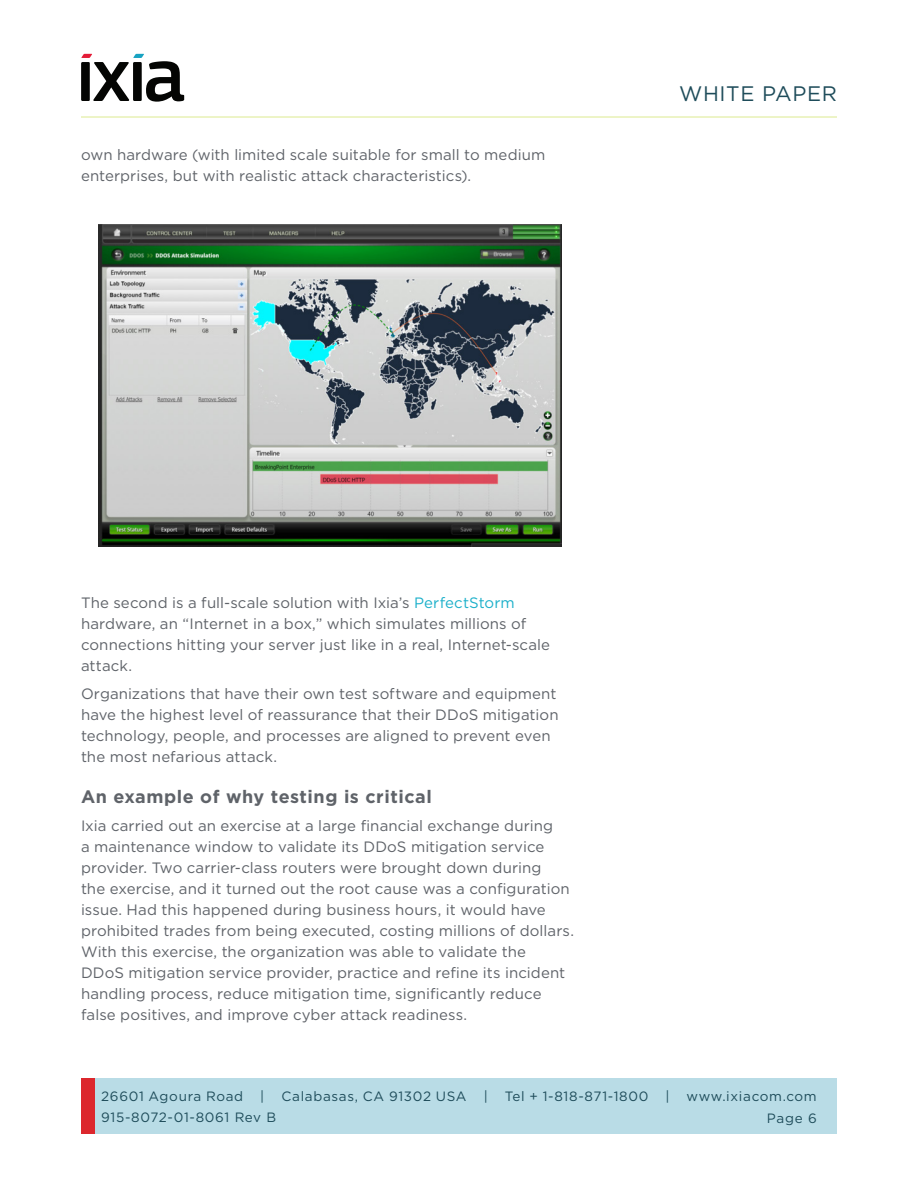
<style>
.page{position:relative;width:918px;height:1188px;background:#fff}
.page>*{position:absolute;margin:0;border:0;box-sizing:border-box;transform-origin:0 0}
.t1{font:21px "Gotham";letter-spacing:.03em;color:#1e4c5a}
.Header_2{font:700 18px "Gotham";letter-spacing:.03em;color:#5f6369}
.Body{font:15px/21px "Gotham";letter-spacing:.005em;color:#5f6369}
.t2{font:13.5px "Gotham";letter-spacing:.05em;color:#1e4c5a}
.s1{color:#1cb0ca}
</style>
<div class="page">
<div style="left:81px;top:1079px;width:756px;height:55px;background:#b9dce6"></div>
<div style="left:81px;top:1079px;width:13px;height:55px;background:#dc272d"></div>
<hr style="left:81px;top:117px;width:756px;height:1px;background:#dcea90">
<svg style="left:81px;top:54px;width:103px;height:48px"></svg>
<img style="left:98px;top:225px;width:464px;height:322px">
<p class="Body" style="left:81px;top:144px;width:466px">own hardware (with limited scale suitable for small to medium enterprises, but with realistic attack characteristics).</p>
<h1 class="t1" style="left:679px;top:80px;width:159px">WHITE PAPER</h1>
<p class="Body" style="left:81px;top:592px;width:471px">The second is a full-scale solution with Ixia’s <span class="s1">PerfectStorm </span>hardware, an “Internet in a box,” which simulates millions of connections hitting your server just like in a real, Internet-scale attack.</p>
<p class="Body" style="left:81px;top:683px;width:479px">Organizations that have their own test software and equipment have the highest level of reassurance that their DDoS mitigation technology, people, and processes are aligned to prevent even the most nefarious attack.</p>
<p class="Header_2" style="left:81px;top:785px;width:352px">An example of why testing is critical</p>
<p class="Body" style="left:81px;top:815px;width:495px">Ixia carried out an exercise at a large financial exchange during<br>a maintenance window to validate its DDoS mitigation service provider. Two carrier-class routers were brought down during<br>the exercise, and it turned out the root cause was a configuration issue. Had this happened during business hours, it would have prohibited trades from being executed, costing millions of dollars.<br>With this exercise, the organization was able to validate the<br>DDoS mitigation service provider, practice and refine its incident handling process, reduce mitigation time, significantly reduce false positives, and improve cyber attack readiness.</p>
<p class="t2" style="left:101px;top:1087px;width:144px">26601 Agoura Road</p>
<p class="t2" style="left:260px;top:1087px;width:6px">|</p>
<p class="t2" style="left:282px;top:1087px;width:187px">Calabasas, CA 91302 USA</p>
<p class="t2" style="left:484px;top:1087px;width:6px">|</p>
<p class="t2" style="left:505px;top:1087px;width:145px">Tel + 1-818-871-1800</p>
<p class="t2" style="left:665px;top:1087px;width:6px">|</p>
<p class="t2" style="left:687px;top:1087px;width:132px">www.ixiacom.com</p>
<p class="t2" style="left:101px;top:1109px;width:177px">915-8072-01-8061 Rev B</p>
<p class="t2" style="left:767px;top:1110px;width:51px">Page 6</p>
</div>
